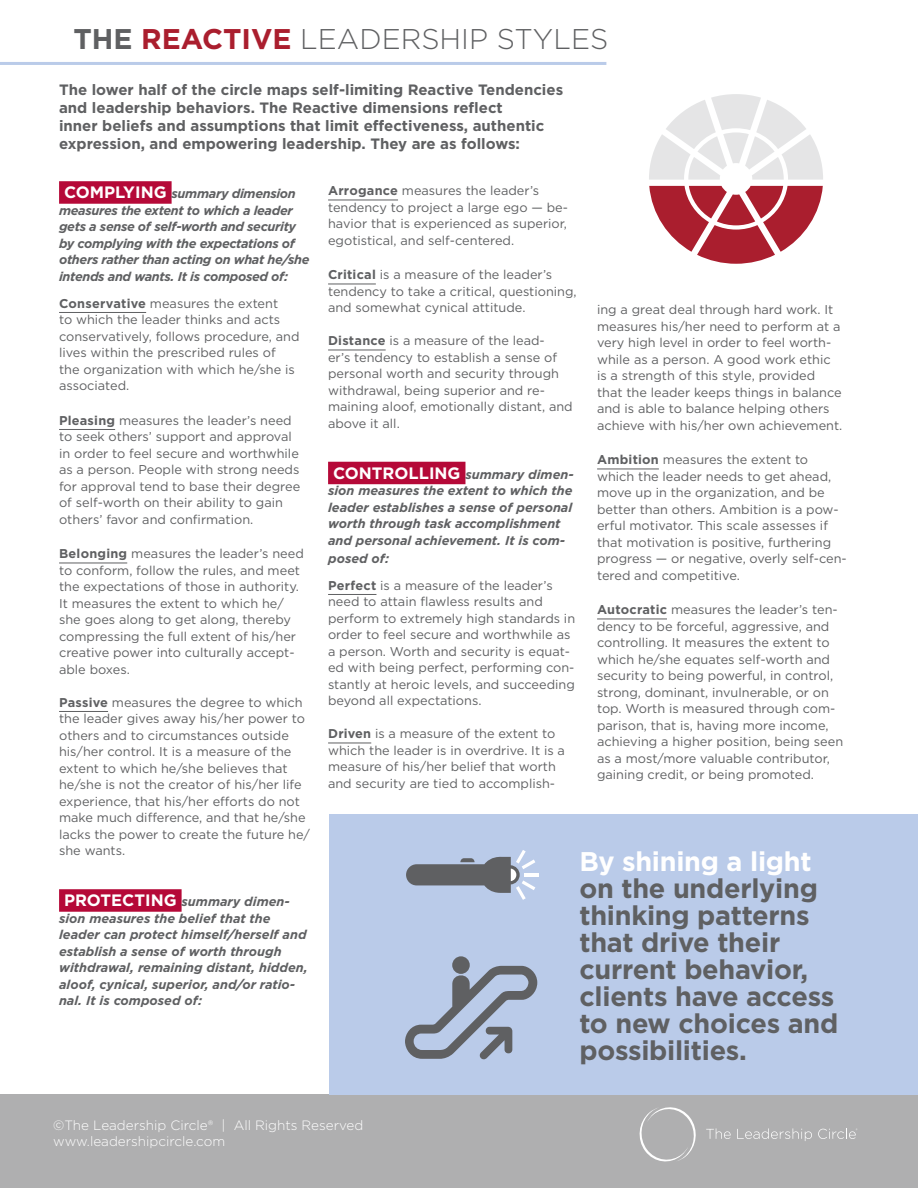
<style>
.page{position:relative;width:918px;height:1188px;background:#fff}
.page>*{position:absolute;margin:0;border:0;box-sizing:border-box;transform-origin:0 0}
.t1{font:300 28.5px "Gotham";color:#5f6062}
.t2{font:700 27px/27px "Gotham";letter-spacing:-.01em;color:#5f6062}
.t3{font:700 27px "Gotham";letter-spacing:-.01em;color:#fff}
.t4{font:700 15px/18px "Gotham";color:#5f6062}
.t5{font:300 13.5px/16.2px "Gotham";color:#fff}
.t6{font:12.75px/16.5px "Gotham";color:#5f6062}
.t7{font:italic 700 12.75px/16.5px "Gotham";color:#5f6062}
.t8{font:italic 700 12.75px/16.5px "Gotham";letter-spacing:-.025em;color:#5f6062}
.s1{font-weight:700}
.s2{font-weight:700;color:#aa1e2e}
.s3{font-style:normal;font-size:16.5px;color:#fff}
.s4{font-weight:700;font-style:italic}
</style>
<div class="page">
<div style="left:0;top:1095px;width:918px;height:93px;background:#afafb0"></div>
<svg style="left:706px;top:1128px;width:25px;height:11px"></svg>
<svg style="left:737px;top:1128px;width:75px;height:13px"></svg>
<svg style="left:639px;top:1107px;width:57px;height:55px"></svg>
<svg style="left:818px;top:1128px;width:39px;height:11px"></svg>
<div style="left:59px;top:181px;width:113px;height:23px;background:#b50938"></div>
<hr style="left:59px;top:312px;width:87px;height:1px;background:#5f6062">
<hr style="left:59px;top:429px;width:56px;height:1px;background:#5f6062">
<hr style="left:59px;top:563px;width:68px;height:1px;background:#5f6062">
<hr style="left:59px;top:711px;width:49px;height:1px;background:#5f6062">
<div style="left:59px;top:889px;width:123px;height:23px;background:#b50938"></div>
<hr style="left:328px;top:200px;width:70px;height:1px;background:#5f6062">
<hr style="left:328px;top:284px;width:48px;height:1px;background:#5f6062">
<hr style="left:328px;top:350px;width:58px;height:1px;background:#5f6062">
<div style="left:328px;top:462px;width:137px;height:22px;background:#b50938"></div>
<hr style="left:328px;top:594px;width:48px;height:1px;background:#5f6062">
<hr style="left:328px;top:743px;width:43px;height:1px;background:#5f6062">
<hr style="left:597px;top:469px;width:62px;height:1px;background:#5f6062">
<hr style="left:597px;top:619px;width:70px;height:1px;background:#5f6062">
<div style="left:329px;top:814px;width:589px;height:281px;background:#bacbe9"></div>
<hr style="left:524px;top:873px;width:14px;height:3px;background:#fff">
<svg style="left:406px;top:850px;width:129px;height:50px"></svg>
<div style="left:452px;top:956px;width:18px;height:18px;background:#5f6062;border-radius:50%"></div>
<svg style="left:405px;top:966px;width:132px;height:94px"></svg>
<hr style="left:0;top:62px;width:606px;height:3px;background:#bacbe9">
<svg style="left:649px;top:94px;width:174px;height:86px"></svg>
<svg style="left:649px;top:186px;width:174px;height:78px"></svg>
<h1 class="t1" style="left:73px;top:21px;width:537px"><span class="s1">THE</span> <span class="s2">REACTIVE</span> LEADERSHIP STYLES</h1>
<p class="t4" style="left:59px;top:81px;width:506px">The lower half of the circle maps self-limiting Reactive Tendencies and leadership behaviors. The Reactive dimensions reflect<br>inner beliefs and assumptions that limit effectiveness, authentic expression, and empowering leadership. They are as follows:</p>
<p class="t8" style="left:59px;top:186px;width:252px;text-indent:5px"><span class="s3">COMPLYING</span> summary dimension measures the extent to which a leader gets a sense of self-worth and security by complying with the expectations of others rather than acting on what he/she intends and wants. It is composed of:</p>
<p class="t6" style="left:59px;top:295px;width:242px"><span class="s1">Conservative</span> measures the extent<br>to which the leader thinks and acts conservatively, follows procedure, and lives within the prescribed rules of<br>the organization with which he/she is associated.</p>
<p class="t6" style="left:59px;top:412px;width:243px"><span class="s1">Pleasing</span> measures the leader’s need to seek others’ support and approval in order to feel secure and worthwhile as a person. People with strong needs for approval tend to base their degree of self-worth on their ability to gain others’ favor and confirmation.</p>
<p class="t6" style="left:59px;top:545px;width:246px"><span class="s1">Belonging</span> measures the leader’s need to conform, follow the rules, and meet the expectations of those in authority.<br>It measures the extent to which he/ she goes along to get along, thereby compressing the full extent of his/her creative power into culturally accept&shy;able boxes.</p>
<p class="t6" style="left:59px;top:694px;width:253px"><span class="s1">Passive</span> measures the degree to which the leader gives away his/her power to others and to circumstances outside his/her control. It is a measure of the extent to which he/she believes that he/she is not the creator of his/her life experience, that his/her efforts do not make much difference, and that he/she lacks the power to create the future he/ she wants.</p>
<p class="t7" style="left:59px;top:894px;width:250px;text-indent:5px"><span class="s3">PROTECTING</span> summary dimen&shy;sion measures the belief that the leader can protect himself/herself and establish a sense of worth through withdrawal, remaining distant, hidden, aloof, cynical, superior, and/or ratio&shy;nal. It is composed of:</p>
<p class="t6" style="left:328px;top:182px;width:241px"><span class="s1">Arrogance</span> measures the leader’s tendency to project a large ego — be&shy;havior that is experienced as superior, egotistical, and self-centered.</p>
<p class="t6" style="left:328px;top:266px;width:250px"><span class="s1">Critical</span> is a measure of the leader’s tendency to take a critical, questioning, and somewhat cynical attitude.</p>
<p class="t6" style="left:328px;top:332px;width:246px"><span class="s1">Distance</span> is a measure of the lead-<br>er’s tendency to establish a sense of personal worth and security through withdrawal, being superior and re&shy;maining aloof, emotionally distant, and above it all.</p>
<p class="t7" style="left:328px;top:466px;width:247px;text-indent:5px"><span class="s3">CONTROLLING</span> summary dimen&shy;sion measures the extent to which the leader establishes a sense of personal worth through task accomplishment and personal achievement. It is com-</p>
<p class="t6" style="left:328px;top:545px;width:226px;line-height:27px"><span class="s4">posed of:<br></span><span class="s1">Perfect</span> is a measure of the leader’s</p>
<p class="t6" style="left:328px;top:593px;width:249px">need to attain flawless results and perform to extremely high standards in order to feel secure and worthwhile as a person. Worth and security is equat&shy;ed with being perfect, performing con&shy;stantly at heroic levels, and succeeding beyond all expectations.</p>
<p class="t6" style="left:328px;top:725px;width:238px"><span class="s1">Driven</span> is a measure of the extent to which the leader is in overdrive. It is a measure of his/her belief that worth and security are tied to accomplish-</p>
<p class="t6" style="left:597px;top:301px;width:247px">ing a great deal through hard work. It measures his/her need to perform at a very high level in order to feel worth&shy;while as a person. A good work ethic is a strength of this style, provided that the leader keeps things in balance and is able to balance helping others achieve with his/her own achievement.</p>
<p class="t6" style="left:597px;top:451px;width:251px"><span class="s1">Ambition</span> measures the extent to which the leader needs to get ahead, move up in the organization, and be better than others. Ambition is a pow&shy;erful motivator. This scale assesses if that motivation is positive, furthering progress — or negative, overly self-cen&shy;tered and competitive.</p>
<p class="t6" style="left:597px;top:601px;width:248px"><span class="s1">Autocratic</span> measures the leader’s ten&shy;dency to be forceful, aggressive, and controlling. It measures the extent to which he/she equates self-worth and security to being powerful, in control, strong, dominant, invulnerable, or on top. Worth is measured through com&shy;parison, that is, having more income, achieving a higher position, being seen as a most/more valuable contributor, gaining credit, or being promoted.</p>
<h2 class="t3" style="left:579px;top:844px;width:234px">By shining a light</h2>
<h2 class="t2" style="left:579px;top:875px;width:260px">on the underlying thinking patterns that drive their current behavior, clients have access to new choices and possibilities.</h2>
<p class="t5" style="left:53px;top:1117px;width:312px">©The Leadership Circle® | All Rights Reserved www.leadershipcircle.com</p>
</div>
